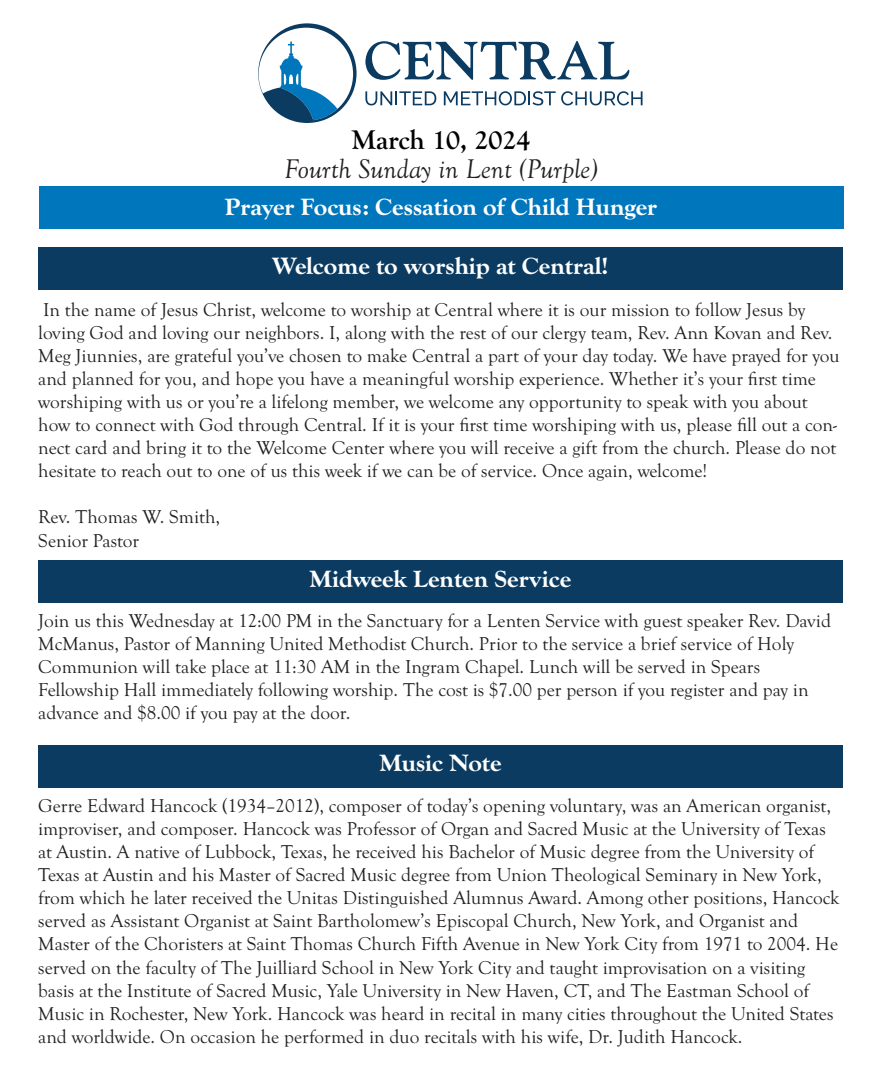
<style>
.page{position:relative;width:882px;height:1071px;background:#fff}
.page>*{position:absolute;margin:0;border:0;box-sizing:border-box;transform-origin:0 0}
.t1{font:italic 28px "Goudy Old Sty";color:#231f20}
.t2{font:700 28px "Goudy Old Sty";color:#000}
.t3{font:700 expanded 24.5px "Goudy Old Sty";color:#fff}
.t4{font:19.25px/23.1px "Goudy Old Sty";color:#231f20}
</style>
<div class="page">
<div style="left:39px;top:187px;width:804px;height:42px;background:#0076bc"></div>
<svg style="left:258px;top:23px;width:99px;height:100px"></svg>
<svg style="left:365px;top:91px;width:71px;height:14px"></svg>
<svg style="left:444px;top:91px;width:199px;height:14px"></svg>
<svg style="left:365px;top:41px;width:264px;height:39px"></svg>
<div style="left:38px;top:248px;width:805px;height:42px;background:#0b3b61"></div>
<div style="left:38px;top:745px;width:805px;height:42px;background:#0b3b61"></div>
<div style="left:38px;top:560px;width:805px;height:42px;background:#0b3b61"></div>
<p class="t2" style="left:352px;top:124px;width:180px">March 10, 2024</p>
<p class="t1" style="left:284px;top:153px;width:315px">Fourth Sunday in Lent (Purple)</p>
<p class="t3" style="left:225px;top:193px;width:434px">Prayer Focus: Cessation of Child Hunger</p>
<p class="t3" style="left:273px;top:252px;width:337px">Welcome to worship at Central!</p>
<p class="t4" style="left:38px;top:298px;width:803px">In the name of Jesus Christ, welcome to worship at Central where it is our mission to follow Jesus by loving God and loving our neighbors. I, along with the rest of our clergy team, Rev. Ann Kovan and Rev.<br>Meg Jiunnies, are grateful you’ve chosen to make Central a part of your day today. We have prayed for you and planned for you, and hope you have a meaningful worship experience. Whether it’s your first time worshiping with us or you’re a lifelong member, we welcome any opportunity to speak with you about how to connect with God through Central. If it is your first time worshiping with us, please fill out a con&shy;nect card and bring it to the Welcome Center where you will receive a gift from the church. Please do not hesitate to reach out to one of us this week if we can be of service. Once again, welcome!</p>
<p class="t4" style="left:38px;top:506px;width:183px">Rev. Thomas W. Smith,</p>
<p class="t4" style="left:38px;top:529px;width:103px">Senior Pastor</p>
<p class="t3" style="left:310px;top:565px;width:263px">Midweek Lenten Service</p>
<p class="t4" style="left:38px;top:610px;width:794px">Join us this Wednesday at 12:00 PM in the Sanctuary for a Lenten Service with guest speaker Rev. David<br>McManus, Pastor of Manning United Methodist Church. Prior to the service a brief service of Holy</p>
<p class="t4" style="left:38px;top:656px;width:723px">Communion will take place at 11:30 AM in the Ingram Chapel. Lunch will be served in Spears</p>
<p class="t4" style="left:38px;top:679px;width:772px">Fellowship Hall immediately following worship. The cost is $7.00 per person if you register and pay in</p>
<p class="t4" style="left:38px;top:702px;width:314px">advance and $8.00 if you pay at the door.</p>
<p class="t3" style="left:379px;top:750px;width:124px">Music Note</p>
<p class="t4" style="left:38px;top:794px;width:803px">Gerre Edward Hancock (1934–2012), composer of today’s opening voluntary, was an American organist, improviser, and composer. Hancock was Professor of Organ and Sacred Music at the University of Texas at Austin. A native of Lubbock, Texas, he received his Bachelor of Music degree from the University of Texas at Austin and his Master of Sacred Music degree from Union Theological Seminary in New York, from which he later received the Unitas Distinguished Alumnus Award. Among other positions, Hancock served as Assistant Organist at Saint Bartholomew’s Episcopal Church, New York, and Organist and Master of the Choristers at Saint Thomas Church Fifth Avenue in New York City from 1971 to 2004. He served on the faculty of The Juilliard School in New York City and taught improvisation on a visiting</p>
<p class="t4" style="left:38px;top:979px;width:797px">basis at the Institute of Sacred Music, Yale University in New Haven, CT, and The Eastman School of<br>Music in Rochester, New York. Hancock was heard in recital in many cities throughout the United States and worldwide. On occasion he performed in duo recitals with his wife, Dr. Judith Hancock.</p>
</div>
